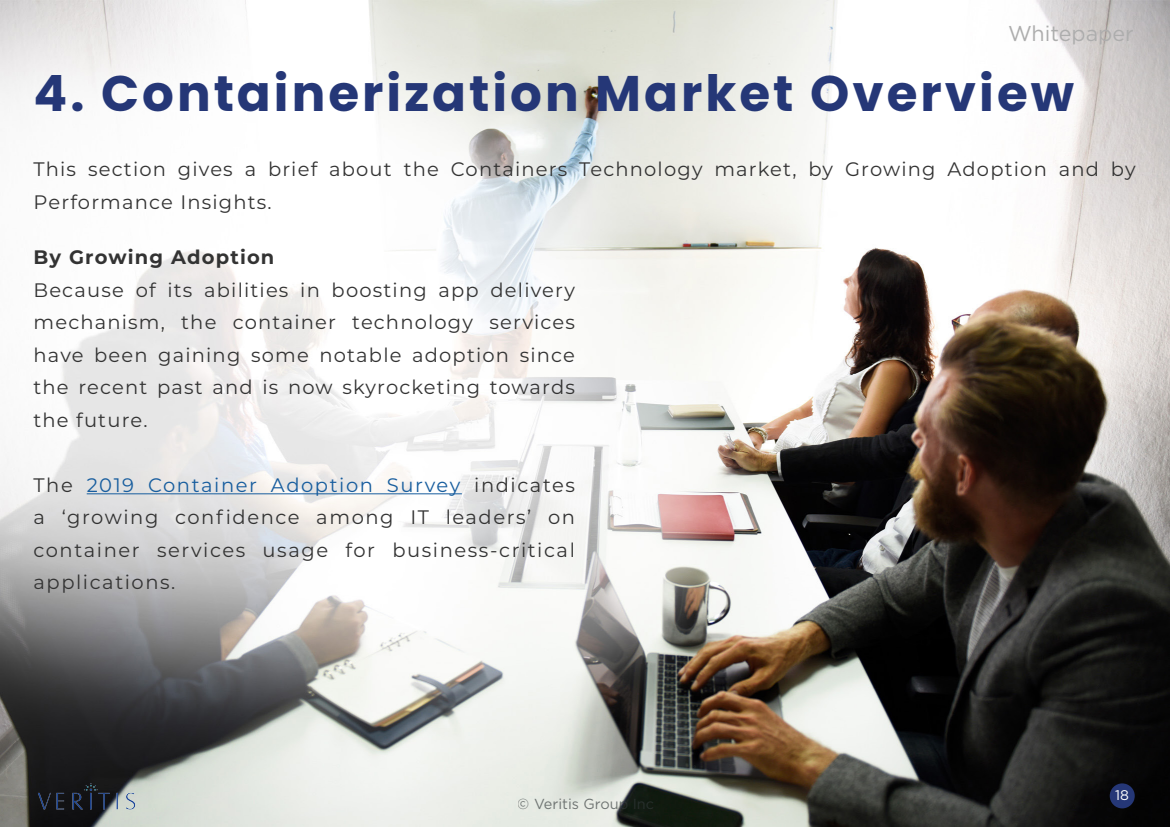
<style>
.page{position:relative;width:1170px;height:827px;background:#fff}
.page>*{position:absolute;margin:0;border:0;box-sizing:border-box;transform-origin:0 0}
.Nrml_my_style{font:700 50px "Poppins";letter-spacing:.06em;color:#253777}
.t1{font:21.5px "Gotham";color:#adadad}
.Nrml_my_style-2{font:19.5px/32.5px "Montserrat";letter-spacing:.06em;color:#333;text-align:justify}
.Nrml_my_style-3{font:700 19.5px "Montserrat";letter-spacing:.06em;color:#333}
.t2{font:14.5px "Gotham";color:#323839}
.t3{font:14px "Gotham";color:#fff}
.s1{color:#175d9e}
</style>
<div class="page">
<img style="left:0;top:0;width:1170px;height:827px">
<img style="left:34px;top:779px;width:110px;height:30px">
<div style="left:1110px;top:783px;width:25px;height:25px;background:#253777;border-radius:50%"></div>
<hr style="left:87px;top:493px;width:375px;height:1px;background:#175d9e">
<p class="t1" style="left:1008px;top:20px;width:128px">Whitepaper</p>
<p class="Nrml_my_style" style="left:34px;top:65px;width:1042px">4. Containerization Market Overview</p>
<p class="Nrml_my_style-2" style="left:34px;top:153px;width:1104px">This section gives a brief about the Containers Technology market, by Growing Adoption and by<br>Performance Insights.</p>
<p class="Nrml_my_style-3" style="left:34px;top:243px;width:242px">By Growing Adoption</p>
<p class="Nrml_my_style-2" style="left:34px;top:273px;width:543px">Because of its abilities in boosting app delivery mechanism, the container technology services have been gaining some notable adoption since the recent past and is now skyrocketing towards the future.</p>
<p class="Nrml_my_style-2" style="left:34px;top:468px;width:543px">The <span class="s1">2019 Container Adoption Survey</span> indicates a ‘growing confidence among IT leaders’ on container services usage for business-critical applications.</p>
<p class="t2" style="left:518px;top:795px;width:138px">© Veritis Group Inc</p>
<p class="t3" style="left:1115px;top:786px;width:15px">18</p>
</div>
